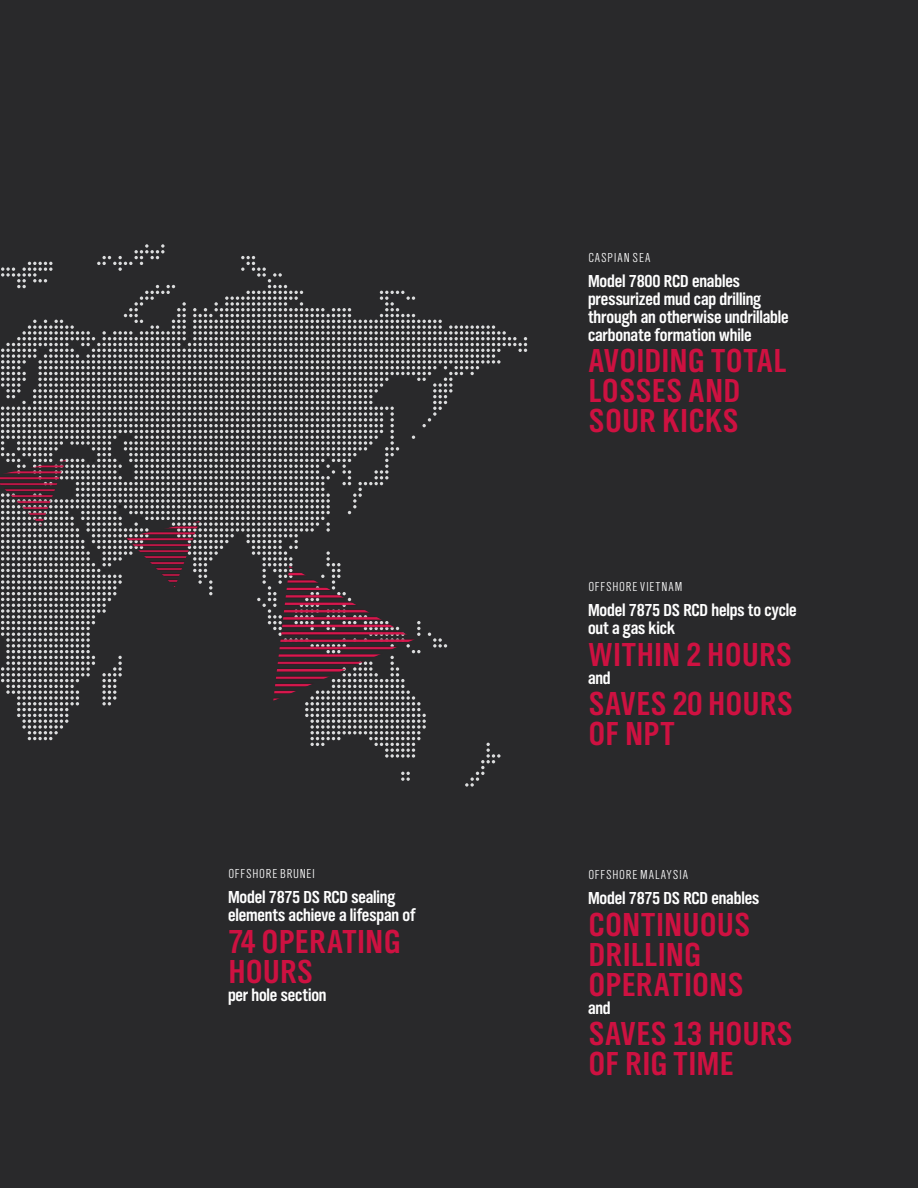
<style>
.page{position:relative;width:918px;height:1188px;background:#29292b}
.page>*{position:absolute;margin:0;border:0;box-sizing:border-box;transform-origin:0 0}
.t1{font:34.5px/30px "TV Nord EF Bold Con";letter-spacing:.02em;color:#ce1141}
.t2{font:18px/18px "TV Nord EF Bold Con";letter-spacing:-.01em;color:#fff}
.t3{font:13.5px "TV Nord EF Light Con";letter-spacing:.065em;color:#fff}
</style>
<div class="page">
<svg style="left:1px;top:244px;width:526px;height:543px"></svg>
<img style="left:0;top:460px;width:66px;height:66px">
<img style="left:126px;top:521px;width:74px;height:66px">
<img style="left:273px;top:566px;width:142px;height:135px">
<p class="t3" style="left:228px;top:867px;width:88px">OFFSHORE BRUNEI</p>
<p class="t2" style="left:228px;top:888px;width:189px">Model 7875 DS RCD sealing elements achieve a lifespan of</p>
<h1 class="t1" style="left:228px;top:927px;width:174px">74 OPERATING<br>HOURS</h1>
<p class="t2" style="left:228px;top:986px;width:100px">per hole section</p>
<p class="t3" style="left:588px;top:250px;width:64px">CASPIAN SEA</p>
<p class="t2" style="left:588px;top:272px;width:202px">Model 7800 RCD enables pressurized mud cap drilling through an otherwise undrillable carbonate formation while</p>
<h1 class="t1" style="left:589px;top:346px;width:199px">AVOIDING TOTAL<br>LOSSES AND<br>SOUR KICKS</h1>
<p class="t3" style="left:588px;top:580px;width:96px">OFFSHORE VIETNAM</p>
<p class="t2" style="left:588px;top:601px;width:210px">Model 7875 DS RCD helps to cycle out a gas kick</p>
<h1 class="t1" style="left:589px;top:640px;width:204px">WITHIN 2 HOURS</h1>
<p class="t2" style="left:588px;top:669px;width:24px">and</p>
<h1 class="t1" style="left:589px;top:689px;width:205px">SAVES 20 HOURS<br>OF NPT</h1>
<p class="t3" style="left:588px;top:868px;width:101px">OFFSHORE MALAYSIA</p>
<p class="t2" style="left:588px;top:890px;width:173px">Model 7875 DS RCD enables</p>
<h1 class="t1" style="left:589px;top:910px;width:163px">CONTINUOUS<br>DRILLING<br>OPERATIONS</h1>
<p class="t2" style="left:588px;top:999px;width:24px">and</p>
<h1 class="t1" style="left:589px;top:1019px;width:205px">SAVES 13 HOURS<br>OF RIG TIME</h1>
</div>
